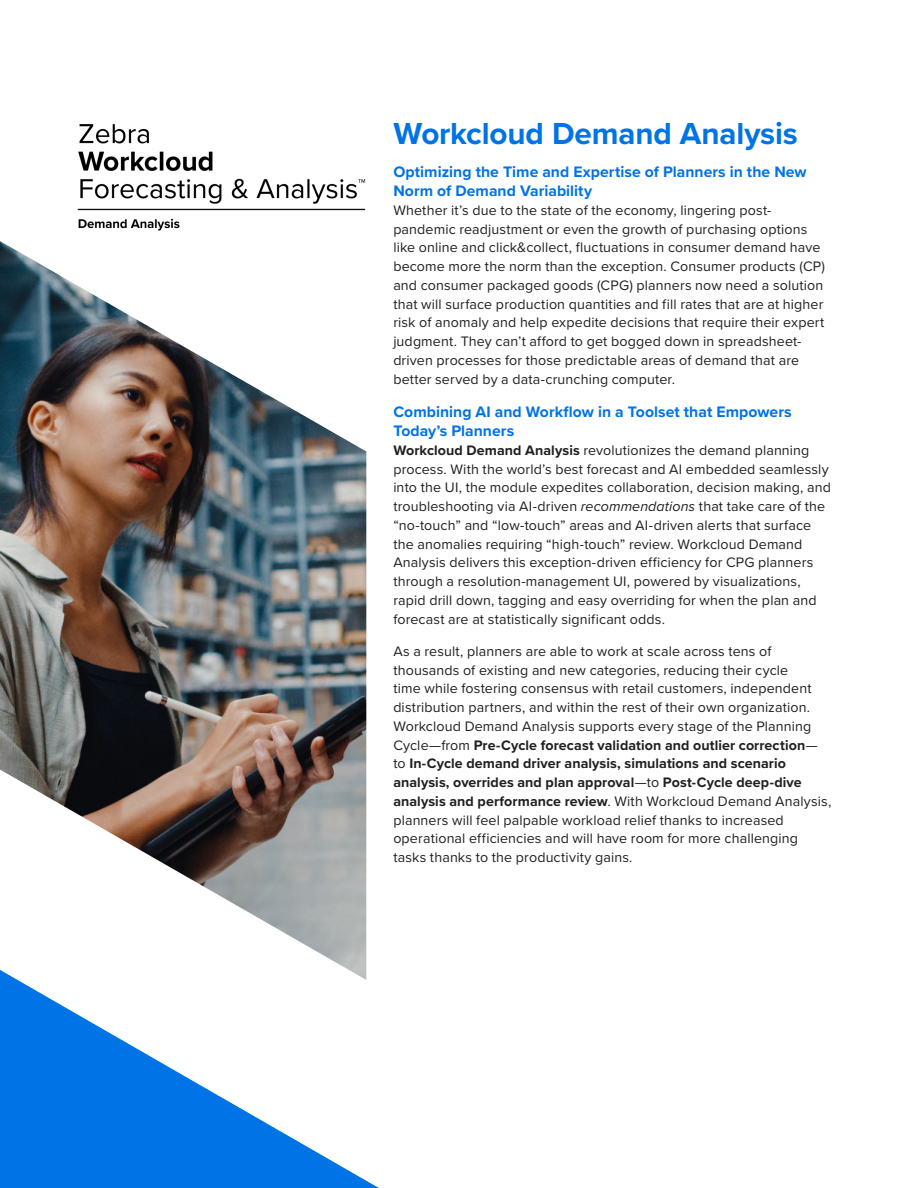
<style>
.page{position:relative;width:918px;height:1188px;background:#fff}
.page>*{position:absolute;margin:0;border:0;box-sizing:border-box;transform-origin:0 0}
.Heading-2-Cover{font:700 31.5px "Proxima Nova";letter-spacing:-.005em;color:#0073e6}
.Subhead-2{font:700 15.75px/18.8px "Proxima Nova";color:#0073e6}
.Body{font:14.25px/18.8px "Proxima Nova";letter-spacing:.01em;color:#231f20}
.s1{font-weight:700}
.s2{font-style:italic}
</style>
<div class="page">
<img style="left:0;top:241px;width:366px;height:729px">
<svg style="left:0;top:970px;width:379px;height:218px"></svg>
<img style="left:53px;top:124px;width:313px;height:130px">
<p class="Heading-2-Cover" style="left:393px;top:110px;width:406px">Workcloud Demand Analysis</p>
<p class="Subhead-2" style="left:393px;top:162px;width:415px">Optimizing the Time and Expertise of Planners in the New<br>Norm of Demand Variability</p>
<p class="Body" style="left:393px;top:200px;width:433px">Whether it’s due to the state of the economy, lingering post&shy;pandemic readjustment or even the growth of purchasing options like online and click&amp;collect, fluctuations in consumer demand have become more the norm than the exception. Consumer products (CP) and consumer packaged goods (CPG) planners now need a solution that will surface production quantities and fill rates that are at higher risk of anomaly and help expedite decisions that require their expert judgment. They can’t afford to get bogged down in spreadsheet&shy;driven processes for those predictable areas of demand that are better served by a data-crunching computer.</p>
<p class="Subhead-2" style="left:393px;top:402px;width:400px">Combining AI and Workflow in a Toolset that Empowers<br>Today’s Planners</p>
<p class="Body" style="left:393px;top:440px;width:439px"><span class="s1">Workcloud Demand Analysis</span> revolutionizes the demand planning process. With the world’s best forecast and AI embedded seamlessly into the UI, the module expedites collaboration, decision making, and troubleshooting via AI-driven <span class="s2">recommendations</span> that take care of the “no-touch” and “low-touch” areas and AI-driven alerts that surface the anomalies requiring “high-touch” review. Workcloud Demand Analysis delivers this exception-driven efficiency for CPG planners through a resolution-management UI, powered by visualizations, rapid drill down, tagging and easy overriding for when the plan and forecast are at statistically significant odds.</p>
<p class="Body" style="left:393px;top:641px;width:440px">As a result, planners are able to work at scale across tens of thousands of existing and new categories, reducing their cycle<br>time while fostering consensus with retail customers, independent distribution partners, and within the rest of their own organization.<br>Workcloud Demand Analysis supports every stage of the Planning Cycle—from <span class="s1">Pre-Cycle forecast validation and outlier correction</span>— to <span class="s1">In-Cycle demand driver analysis, simulations and scenario analysis, overrides and plan approval</span>—to <span class="s1">Post-Cycle deep-dive analysis and performance review</span>. With Workcloud Demand Analysis, planners will feel palpable workload relief thanks to increased operational efficiencies and will have room for more challenging tasks thanks to the productivity gains.</p>
</div>
